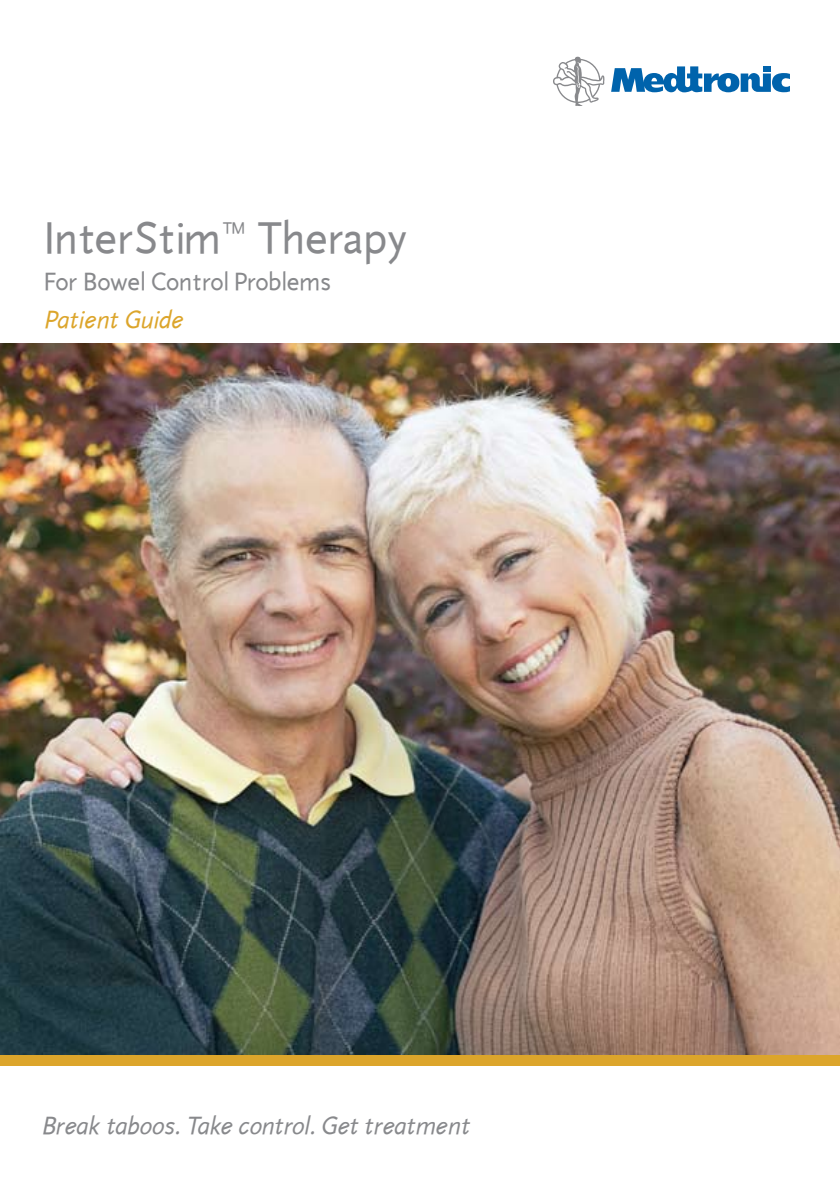
<style>
.page{position:relative;width:840px;height:1191px;background:#fff}
.page>*{position:absolute;margin:0;border:0;box-sizing:border-box;transform-origin:0 0}
.t1{font:45.8px "Full Life Sans";color:#88898c}
.t2{font:italic 25.8px "Full Life Sans";color:#88898c}
.t3{font:25.8px "Full Life Sans";color:#88898c}
.t4{font:italic 25.8px "Full Life Sans";color:#dca52b}
</style>
<div class="page">
<svg style="left:611px;top:66px;width:178px;height:26px"></svg>
<div style="left:762px;top:66px;width:8px;height:6px;background:#0063ac"></div>
<svg style="left:553px;top:57px;width:51px;height:49px"></svg>
<img style="left:0;top:343px;width:839px;height:711px">
<div style="left:0;top:1054px;width:839px;height:11px;background:#dca52b"></div>
<h1 class="t1" style="left:45px;top:212px;width:365px">InterStim™ Therapy</h1>
<p class="t3" style="left:45px;top:267px;width:288px">For Bowel Control Problems</p>
<p class="t4" style="left:45px;top:304px;width:140px">Patient Guide</p>
<p class="t2" style="left:43px;top:1111px;width:429px">Break taboos. Take control. Get treatment</p>
</div>
